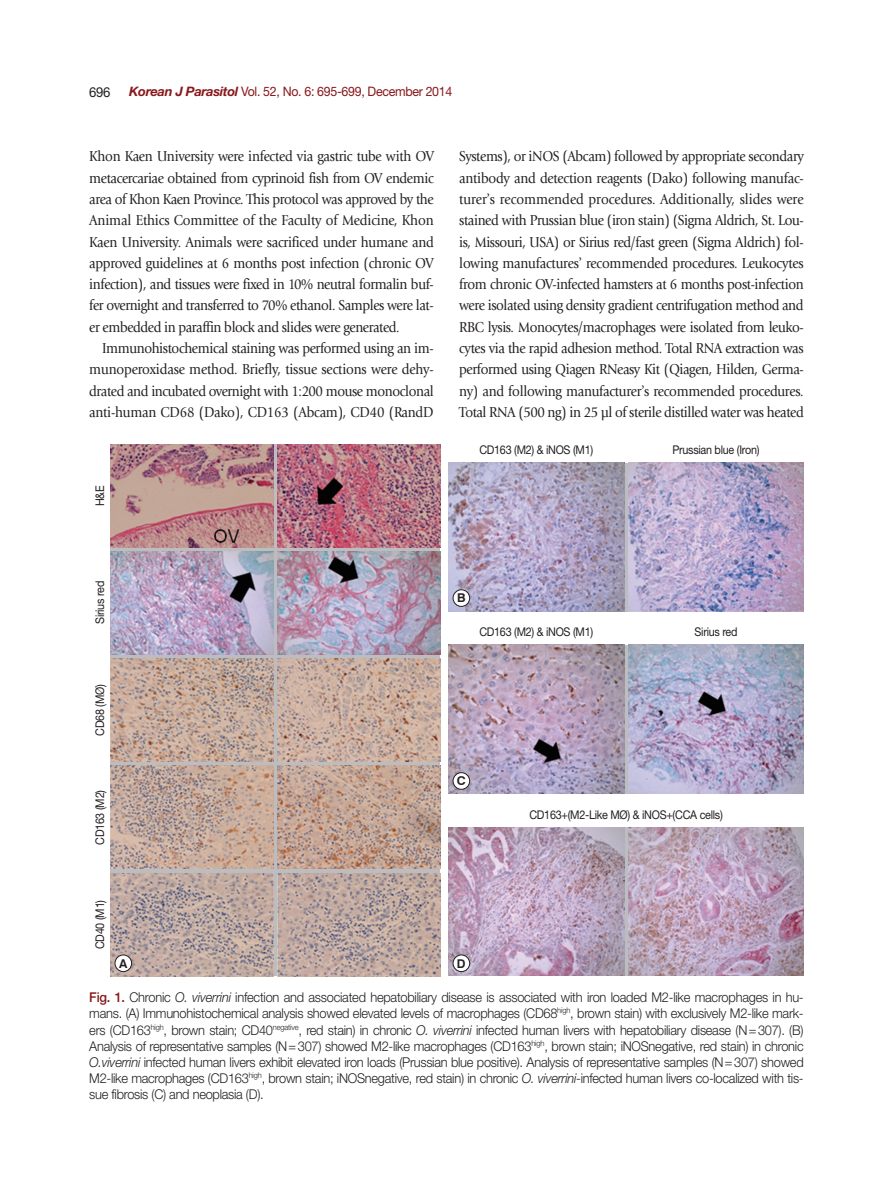
<style>
.page{position:relative;width:893px;height:1191px;background:#fff}
.page>*{position:absolute;margin:0;border:0;box-sizing:border-box;transform-origin:0 0}
.본문{font:15px/21.3px "Giovanni Std";letter-spacing:-.03em;color:#231f20;text-align:justify;scale:.9 1}
.하시라{font:13.8px "Helvetica Neue LT Std";color:#231f20;scale:.95 1}
.표_제목__그림_설명{font:300 13.5px/16.2px "Helvetica Neue LT Std";letter-spacing:-.02em;color:#231f20;text-align:justify;scale:.95 1}
.하시라-2{font:13.05px "Helvetica Neue LT Std";letter-spacing:-.025em;color:#88181b;scale:.95 1}
.t1{font:700 12.15px "Swiss 721 BT";color:#231f20}
.그림_지문_8pt{font:12px "Helvetica Neue LT Std";letter-spacing:-.025em;color:#231f20;scale:.9 1}
.s1{font-weight:700;font-style:italic}
.s2{font-family:"Minion Pro"}
.s3{font-weight:500;color:#88181b}
.s4{font-style:italic}
</style>
<div class="page">
<svg style="left:111px;top:444px;width:329px;height:532px;background:#bab4b7"></svg>
<img style="left:111px;top:444px;width:162px;height:103px">
<img style="left:111px;top:551px;width:162px;height:103px">
<img style="left:111px;top:658px;width:162px;height:103px">
<img style="left:111px;top:766px;width:162px;height:103px">
<img style="left:111px;top:873px;width:162px;height:103px">
<img style="left:277px;top:444px;width:163px;height:103px">
<img style="left:277px;top:551px;width:163px;height:103px">
<img style="left:277px;top:658px;width:163px;height:103px">
<img style="left:277px;top:766px;width:163px;height:103px">
<img style="left:277px;top:873px;width:163px;height:103px">
<svg style="left:624px;top:463px;width:4px;height:148px"></svg>
<img style="left:449px;top:463px;width:175px;height:148px">
<img style="left:628px;top:463px;width:176px;height:148px">
<svg style="left:624px;top:645px;width:4px;height:148px"></svg>
<img style="left:449px;top:645px;width:175px;height:148px">
<img style="left:628px;top:645px;width:176px;height:148px">
<svg style="left:624px;top:827px;width:4px;height:149px"></svg>
<img style="left:449px;top:827px;width:175px;height:149px">
<img style="left:628px;top:827px;width:176px;height:149px">
<div style="left:115px;top:955px;width:17px;height:16px;background:#fff;border-radius:50%"></div>
<div style="left:115px;top:954px;width:17px;height:17px;border:1px solid #231f20;border-radius:50%"></div>
<div style="left:453px;top:590px;width:17px;height:16px;background:#fff;border-radius:50%"></div>
<div style="left:453px;top:589px;width:17px;height:17px;border:1px solid #231f20;border-radius:50%"></div>
<div style="left:453px;top:772px;width:17px;height:17px;background:#fff;border-radius:50%"></div>
<div style="left:453px;top:772px;width:17px;height:17px;border:1px solid #231f20;border-radius:50%"></div>
<div style="left:453px;top:955px;width:17px;height:16px;background:#fff;border-radius:50%"></div>
<div style="left:453px;top:954px;width:17px;height:17px;border:1px solid #231f20;border-radius:50%"></div>
<p class="하시라" style="left:89px;top:83px;width:24px">696</p>
<p class="하시라-2" style="left:129px;top:84px;width:342px"><span class="s1">Korean J Parasitol</span> Vol. 52, No. 6: 695-699, December 2014</p>
<p class="본문" style="left:89px;top:146px;width:384px">Khon Kaen University were infected via gastric tube with OV metacercariae obtained from cyprinoid fish from OV endemic area of Khon Kaen Province. This protocol was approved by the Animal Ethics Committee of the Faculty of Medicine, Khon Kaen University. Animals were sacrificed under humane and approved guidelines at 6 months post infection (chronic OV infection), and tissues were fixed in 10% neutral formalin buf&shy;fer overnight and transferred to 70% ethanol. Samples were lat&shy;er embedded in paraffin block and slides were generated.</p>
<p class="본문" style="left:89px;top:338px;width:384px;text-indent:13px">Immunohistochemical staining was performed using an im&shy;munoperoxidase method. Briefly, tissue sections were dehy&shy;drated and incubated overnight with 1:200 mouse monoclonal anti-human CD68 (Dako), CD163 (Abcam), CD40 (RandD</p>
<p class="그림_지문_8pt" style="left:93px;top:506px;width:24px;rotate:-90deg">H&amp;E</p>
<p class="본문" style="left:459px;top:146px;width:384px">Systems), or iNOS (Abcam) followed by appropriate secondary antibody and detection reagents (Dako) following manufac&shy;turer<span class="s2">’</span>s recommended procedures. Additionally, slides were stained with Prussian blue (iron stain) (Sigma Aldrich, St. Lou&shy;is, Missouri, USA) or Sirius red/fast green (Sigma Aldrich) fol&shy;lowing manufactures<span class="s2">’</span> recommended procedures. Leukocytes from chronic OV-infected hamsters at 6 months post-infection were isolated using density gradient centrifugation method and RBC lysis. Monocytes/macrophages were isolated from leuko&shy;cytes via the rapid adhesion method. Total RNA extraction was performed using Qiagen RNeasy Kit (Qiagen, Hilden, Germa&shy;ny) and following manufacturer<span class="s2">’</span>s recommended procedures.<br>Total RNA (500 ng) in 25 µl of sterile distilled water was heated</p>
<p class="그림_지문_8pt" style="left:479px;top:443px;width:128px">CD163 (M2) &amp; iNOS (M1)</p>
<p class="그림_지문_8pt" style="left:672px;top:443px;width:98px">Prussian blue (Iron)</p>
<p class="그림_지문_8pt" style="left:93px;top:624px;width:49px;rotate:-90deg">Sirius red</p>
<p class="그림_지문_8pt" style="left:93px;top:736px;width:59px;rotate:-90deg">CD68 (MØ)</p>
<p class="그림_지문_8pt" style="left:93px;top:845px;width:63px;rotate:-90deg">CD163 (M2)</p>
<p class="그림_지문_8pt" style="left:93px;top:949px;width:56px;rotate:-90deg">CD40 (M1)</p>
<p class="t1" style="left:457px;top:590px;width:10px">B</p>
<p class="그림_지문_8pt" style="left:479px;top:625px;width:128px">CD163 (M2) &amp; iNOS (M1)</p>
<p class="그림_지문_8pt" style="left:694px;top:625px;width:49px">Sirius red</p>
<p class="t1" style="left:457px;top:773px;width:10px">C</p>
<p class="그림_지문_8pt" style="left:529px;top:807px;width:216px">CD163+(M2-Like MØ) &amp; iNOS+(CCA cells)</p>
<p class="t1" style="left:457px;top:955px;width:10px">D</p>
<p class="표_제목__그림_설명" style="left:89px;top:989px;width:753px"><span class="s3">Fig. 1.</span> Chronic <span class="s4">O. viverrini</span> infection and associated hepatobiliary disease is associated with iron loaded M2-like macrophages in hu&shy;mans. (A) Immunohistochemical analysis showed elevated levels of macrophages (CD68<sup>high</sup>, brown stain) with exclusively M2-like mark&shy;ers (CD163<sup>high</sup>, brown stain; CD40<sup>negative</sup>, red stain) in chronic <span class="s4">O. viverrini</span> infected human livers with hepatobiliary disease (N=307). (B)<br>Analysis of representative samples (N=307) showed M2-like macrophages (CD163<sup>high</sup>, brown stain; iNOSnegative, red stain) in chronic <span class="s4">O.viverrini</span> infected human livers exhibit elevated iron loads (Prussian blue positive). Analysis of representative samples (N=307) showed M2-like macrophages (CD163<sup>high</sup>, brown stain; iNOSnegative, red stain) in chronic <span class="s4">O. viverrini</span>-infected human livers co-localized with tis&shy;sue fibrosis (C) and neoplasia (D).</p>
<p class="t1" style="left:119px;top:955px;width:10px">A</p>
</div>
